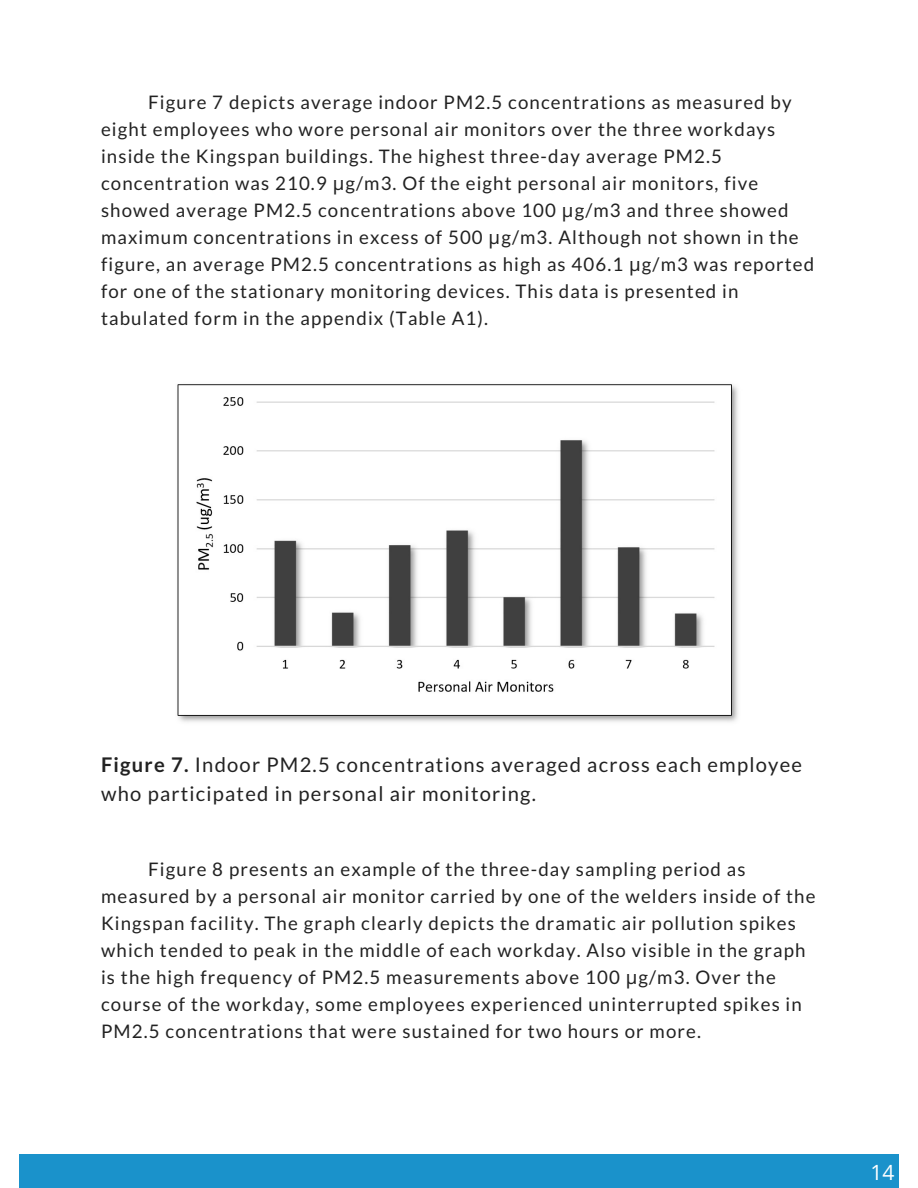
<style>
.page{position:relative;width:918px;height:1188px;background:#fff}
.page>*{position:absolute;margin:0;border:0;box-sizing:border-box;transform-origin:0 0}
.t1{font:21px "Open Sans";color:#fff}
.t2{font:20.1px/29.2px "Lato";letter-spacing:.06em;color:#222}
.t3{font:18.75px/27px "Lato";letter-spacing:.06em;color:#222}
.s1{font-family:"Noto Sans"}
.s2{font-weight:700}
</style>
<div class="page">
<img style="left:177px;top:384px;width:561px;height:338px">
<div style="left:19px;top:1155px;width:880px;height:33px;background:#1a92cb"></div>
<p class="t3" style="left:101px;top:89px;width:715px;text-indent:47px">Figure 7 depicts average indoor PM2.5 concentrations as measured by eight employees who wore personal air monitors over the three workdays inside the Kingspan buildings. The highest three-day average PM2.5 concentration was 210.9 <span class="s1">μ</span>g/m3. Of the eight personal air monitors, five showed average PM2.5 concentrations above 100 <span class="s1">μ</span>g/m3 and three showed maximum concentrations in excess of 500 <span class="s1">μ</span>g/m3. Although not shown in the figure, an average PM2.5 concentrations as high as 406.1 <span class="s1">μ</span>g/m3 was reported for one of the stationary monitoring devices. This data is presented in tabulated form in the appendix (Table A1).</p>
<p class="t2" style="left:101px;top:749px;width:702px"><span class="s2">Figure 7.</span> Indoor PM2.5 concentrations averaged across each employee who participated in personal air monitoring.</p>
<p class="t3" style="left:101px;top:855px;width:716px;text-indent:47px">Figure 8 presents an example of the three-day sampling period as measured by a personal air monitor carried by one of the welders inside of the Kingspan facility. The graph clearly depicts the dramatic air pollution spikes which tended to peak in the middle of each workday. Also visible in the graph is the high frequency of PM2.5 measurements above 100 <span class="s1">μ</span>g/m3. Over the course of the workday, some employees experienced uninterrupted spikes in PM2.5 concentrations that were sustained for two hours or more.</p>
<p class="t1" style="left:871px;top:1157px;width:25px">14</p>
</div>
